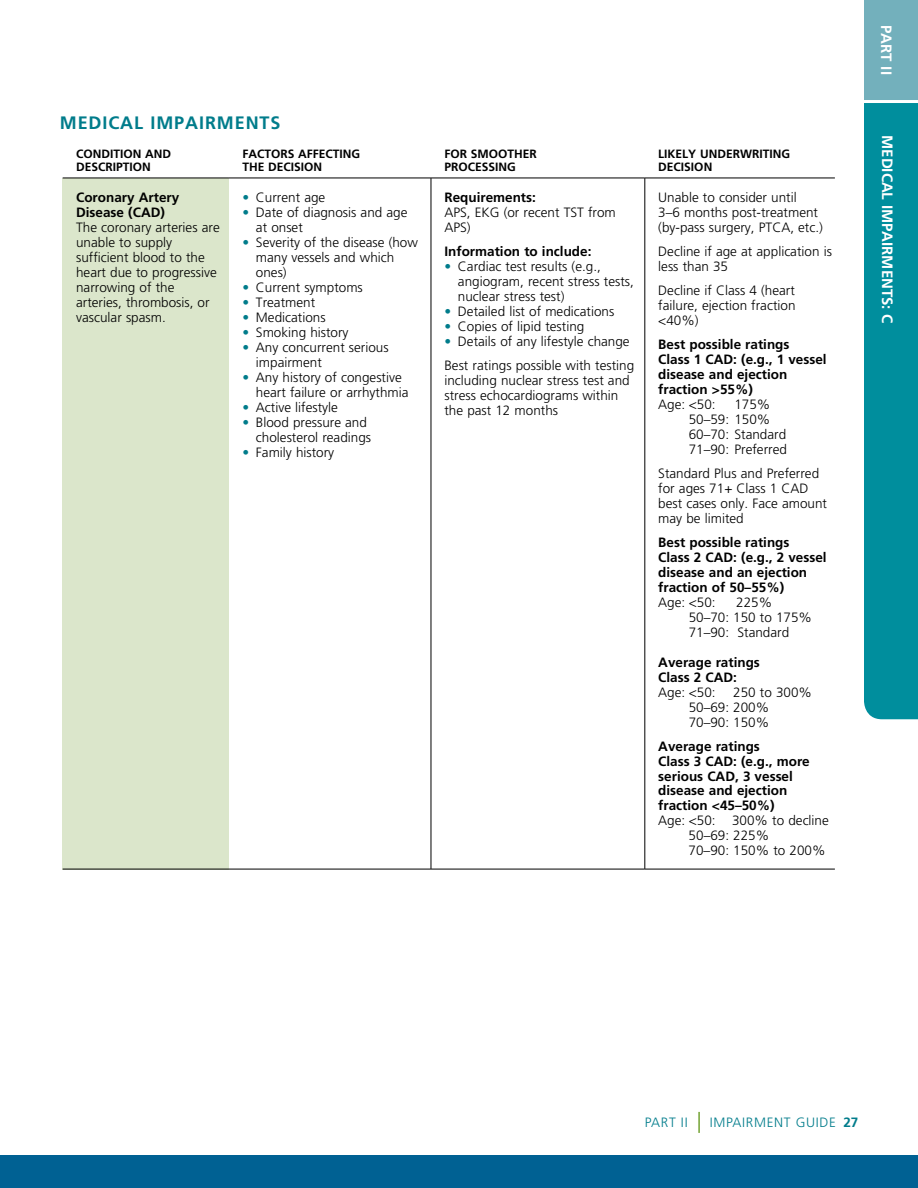
<style>
.page{position:relative;width:918px;height:1188px;background:#fff}
.page>*{position:absolute;margin:0;border:0;box-sizing:border-box;transform-origin:0 0}
.t1{font:700 18px "Frutiger LT Pro";letter-spacing:.05em;color:#007c8b}
.t2{font:700 15px "Frutiger LT Pro";color:#fff}
.t3{font:300 13.5px/15px "Frutiger LT Pro";color:#000}
.t4{font:700 13.5px/15px "Frutiger LT Pro";color:#000}
.t5{font:300 13.5px "Frutiger LT Pro";letter-spacing:.05em;color:#007c8b}
.t6{font:700 12px/13.5px "Frutiger LT Pro";color:#000}
.s1{color:#007c8b}
.s2{font-weight:700}
</style>
<div class="page">
<div style="left:0;top:1155px;width:918px;height:33px;background:#006193"></div>
<div style="left:63px;top:178px;width:166px;height:691px;background:#dbe6cb"></div>
<hr style="left:431px;top:178px;width:1px;height:691px;background:#000">
<hr style="left:645px;top:178px;width:1px;height:691px;background:#000">
<hr style="left:63px;top:869px;width:166px;height:1px;background:#000">
<hr style="left:229px;top:869px;width:202px;height:1px;background:#000">
<hr style="left:431px;top:869px;width:214px;height:1px;background:#000">
<hr style="left:645px;top:869px;width:190px;height:1px;background:#000">
<hr style="left:63px;top:178px;width:166px;height:1px;background:#000">
<hr style="left:229px;top:178px;width:202px;height:1px;background:#000">
<hr style="left:431px;top:178px;width:214px;height:1px;background:#000">
<hr style="left:645px;top:178px;width:190px;height:1px;background:#000">
<div style="left:864px;top:103px;width:54px;height:616px;background:#008e9d"></div>
<div style="left:864px;top:0;width:54px;height:102px;background:#73b0bc"></div>
<hr style="left:864px;top:100px;width:54px;height:3px;background:#fff">
<hr style="left:698px;top:1112px;width:2px;height:21px;background:#74a333">
<h1 class="t1" style="left:60px;top:112px;width:222px">MEDICAL IMPAIRMENTS</h1>
<p class="t6" style="left:76px;top:147px;width:97px">CONDITION AND<br>DESCRIPTION</p>
<p class="t6" style="left:242px;top:147px;width:119px">FACTORS AFFECTING<br>THE DECISION</p>
<p class="t6" style="left:444px;top:147px;width:94px">FOR SMOOTHER<br>PROCESSING</p>
<p class="t6" style="left:658px;top:147px;width:133px">LIKELY UNDERWRITING<br>DECISION</p>
<p class="t4" style="left:76px;top:189px;width:105px">Coronary Artery<br>Disease (CAD)</p>
<p class="t3" style="left:76px;top:220px;width:145px">The coronary arteries are unable to supply sufficient blood to the heart due to progressive narrowing of the arteries, thrombosis, or vascular spasm.</p>
<p class="t3" style="left:658px;top:189px;width:166px">Unable to consider until<br>3–6 months post-treatment (by-pass surgery, PTCA, etc.)</p>
<p class="t3" style="left:658px;top:243px;width:175px">Decline if age at application is less than 35</p>
<p class="t3" style="left:658px;top:282px;width:139px;text-align:justify">Decline if Class 4 (heart failure, ejection fraction &lt;40%)</p>
<p class="t4" style="left:658px;top:336px;width:170px">Best possible ratings<br>Class 1 CAD: (e.g., 1 vessel disease and ejection fraction &gt;55%)</p>
<p class="t3" style="left:658px;top:396px;width:59px">Age: &lt;50:</p>
<p class="t4" style="left:444px;top:189px;width:93px">Requirements:</p>
<p class="t3" style="left:444px;top:204px;width:173px">APS, EKG (or recent TST from<br>APS)</p>
<p class="t4" style="left:444px;top:243px;width:149px">Information to include:</p>
<p class="t3" style="left:458px;top:258px;width:177px;text-indent:-14px"><span class="s1">•</span> Cardiac test results (e.g., angiogram, recent stress tests, nuclear stress test)</p>
<p class="t3" style="left:444px;top:303px;width:171px"><span class="s1">•</span> Detailed list of medications</p>
<p class="t3" style="left:444px;top:318px;width:141px"><span class="s1">•</span> Copies of lipid testing</p>
<p class="t3" style="left:444px;top:329px;width:191px;line-height:24px"><span class="s1">•</span> Details of any lifestyle change<br>Best ratings possible with testing</p>
<p class="t3" style="left:444px;top:372px;width:187px">including nuclear stress test and stress echocardiograms within the past 12 months</p>
<p class="t3" style="left:242px;top:189px;width:84px"><span class="s1">•</span> Current age</p>
<p class="t3" style="left:256px;top:204px;width:153px;text-indent:-14px"><span class="s1">•</span> Date of diagnosis and age at onset</p>
<p class="t3" style="left:256px;top:234px;width:164px;text-indent:-14px"><span class="s1">•</span> Severity of the disease (how many vessels and which ones)</p>
<p class="t3" style="left:242px;top:279px;width:122px"><span class="s1">•</span> Current symptoms</p>
<p class="t3" style="left:242px;top:294px;width:74px"><span class="s1">•</span> Treatment</p>
<p class="t3" style="left:242px;top:309px;width:85px"><span class="s1">•</span> Medications</p>
<p class="t3" style="left:242px;top:324px;width:108px"><span class="s1">•</span> Smoking history</p>
<p class="t3" style="left:256px;top:339px;width:134px;text-indent:-14px"><span class="s1">•</span> Any concurrent serious impairment</p>
<p class="t3" style="left:256px;top:369px;width:154px;text-indent:-14px"><span class="s1">•</span> Any history of congestive heart failure or arrhythmia</p>
<p class="t3" style="left:242px;top:399px;width:97px"><span class="s1">•</span> Active lifestyle</p>
<p class="t3" style="left:256px;top:414px;width:117px;text-indent:-14px"><span class="s1">•</span> Blood pressure and cholesterol readings</p>
<p class="t3" style="left:242px;top:444px;width:93px"><span class="s1">•</span> Family history</p>
<p class="t3" style="left:689px;top:396px;width:100px;text-indent:46px">175%<br>50–59: 150%<br>60–70: Standard<br>71–90: Preferred</p>
<p class="t3" style="left:658px;top:465px;width:170px">Standard Plus and Preferred for ages 71+ Class 1 CAD best cases only. Face amount may be limited</p>
<p class="t4" style="left:658px;top:534px;width:170px">Best possible ratings<br>Class 2 CAD: (e.g., 2 vessel disease and an ejection fraction of 50–55%)</p>
<p class="t3" style="left:658px;top:594px;width:59px">Age: &lt;50:</p>
<p class="t3" style="left:689px;top:594px;width:125px;text-indent:48px">225%<br>50–70: 150 to 175%<br>71–90: Standard</p>
<p class="t4" style="left:658px;top:654px;width:103px">Average ratings<br>Class 2 CAD:</p>
<p class="t3" style="left:658px;top:684px;width:59px">Age: &lt;50:</p>
<p class="t3" style="left:689px;top:684px;width:125px;text-indent:45px">250 to 300%<br>50–69: 200%<br>70–90: 150%</p>
<p class="t4" style="left:658px;top:738px;width:153px">Average ratings<br>Class 3 CAD: (e.g., more serious CAD, 3 vessel disease and ejection fraction &lt;45–50%)</p>
<p class="t3" style="left:689px;top:813px;width:142px;text-indent:-30px">Age: &lt;50: 300% to decline<br>50–69: 225%<br>70–90: 150% to 200%</p>
<p class="t2" style="left:895px;top:25px;width:51px;rotate:90deg">PART II</p>
<p class="t2" style="left:896px;top:135px;width:190px;rotate:90deg">MEDICAL IMPAIRMENTS: C</p>
<p class="t5" style="left:645px;top:1114px;width:44px">PART II</p>
<p class="t5" style="left:710px;top:1114px;width:150px">IMPAIRMENT GUIDE <span class="s2">27</span></p>
</div>
